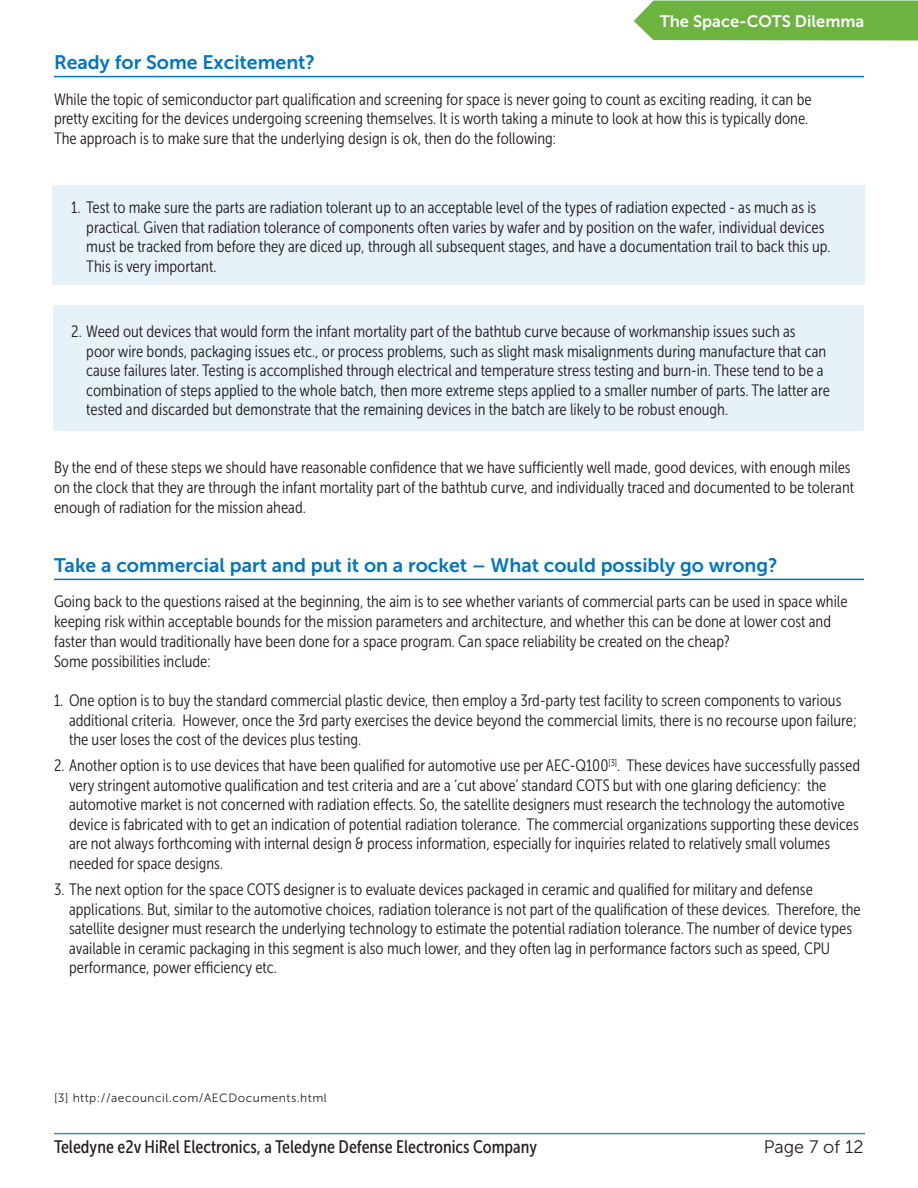
<style>
.page{position:relative;width:918px;height:1188px;background:#fff}
.page>*{position:absolute;margin:0;border:0;box-sizing:border-box;transform-origin:0 0}
.Section_Headings{font:19.5px "Museo Sans 700";color:#0076c0}
.t1{font:18px "Museo Sans Cond 500";color:#231f20}
.t2{font:18px "Museo Sans 300";color:#231f20}
.t3{font:16.5px/19.5px "Museo Sans Cond 300";color:#231f20}
.t4{font:16.5px "Museo Sans 700";color:#fff}
.Numbered_Paragraph{font:12px "Museo Sans 300";letter-spacing:.04em;color:#231f20}
</style>
<div class="page">
<hr style="left:54px;top:1133px;width:811px;height:1px;background:#0077bf">
<div style="left:634px;top:1px;width:284px;height:39px;background:#6cb33f"></div>
<div style="left:52px;top:185px;width:813px;height:100px;background:#e6f1f8"></div>
<div style="left:53px;top:306px;width:811px;height:125px;background:#e6f1f8"></div>
<hr style="left:54px;top:76px;width:810px;height:1px;background:#0076c0">
<hr style="left:54px;top:579px;width:810px;height:1px;background:#0076c0">
<p class="t4" style="left:660px;top:12px;width:206px">The Space-COTS Dilemma</p>
<p class="Section_Headings" style="left:54px;top:52px;width:263px">Ready for Some Excitement?</p>
<p class="t3" style="left:54px;top:89px;width:759px">While the topic of semiconductor part qualification and screening for space is never going to count as exciting reading, it can be pretty exciting for the devices undergoing screening themselves. It is worth taking a minute to look at how this is typically done.<br>The approach is to make sure that the underlying design is ok, then do the following:</p>
<p class="t3" style="left:86px;top:198px;width:746px;text-indent:-15px">1. Test to make sure the parts are radiation tolerant up to an acceptable level of the types of radiation expected - as much as is practical. Given that radiation tolerance of components often varies by wafer and by position on the wafer, individual devices must be tracked from before they are diced up, through all subsequent stages, and have a documentation trail to back this up.<br>This is very important.</p>
<p class="t3" style="left:86px;top:322px;width:745px;text-indent:-15px">2. Weed out devices that would form the infant mortality part of the bathtub curve because of workmanship issues such as<br>poor wire bonds, packaging issues etc., or process problems, such as slight mask misalignments during manufacture that can cause failures later. Testing is accomplished through electrical and temperature stress testing and burn-in. These tend to be a combination of steps applied to the whole batch, then more extreme steps applied to a smaller number of parts. The latter are tested and discarded but demonstrate that the remaining devices in the batch are likely to be robust enough.</p>
<p class="t3" style="left:54px;top:458px;width:802px">By the end of these steps we should have reasonable confidence that we have sufficiently well made, good devices, with enough miles on the clock that they are through the infant mortality part of the bathtub curve, and individually traced and documented to be tolerant enough of radiation for the mission ahead.</p>
<p class="Section_Headings" style="left:54px;top:554px;width:725px">Take a commercial part and put it on a rocket – What could possibly go wrong?</p>
<p class="t3" style="left:54px;top:592px;width:795px">Going back to the questions raised at the beginning, the aim is to see whether variants of commercial parts can be used in space while keeping risk within acceptable bounds for the mission parameters and architecture, and whether this can be done at lower cost and faster than would traditionally have been done for a space program. Can space reliability be created on the cheap?</p>
<p class="t3" style="left:54px;top:652px;width:158px">Some possibilities include:</p>
<p class="t3" style="left:69px;top:691px;width:789px;text-indent:-15px">1. One option is to buy the standard commercial plastic device, then employ a 3rd-party test facility to screen components to various additional criteria. However, once the 3rd party exercises the device beyond the commercial limits, there is no recourse upon failure; the user loses the cost of the devices plus testing.</p>
<p class="t3" style="left:69px;top:756px;width:793px;text-indent:-15px">2. Another option is to use devices that have been qualified for automotive use per AEC-Q100<sup>[3]</sup>. These devices have successfully passed very stringent automotive qualification and test criteria and are a ‘cut above’ standard COTS but with one glaring deficiency: the automotive market is not concerned with radiation effects. So, the satellite designers must research the technology the automotive device is fabricated with to get an indication of potential radiation tolerance. The commercial organizations supporting these devices are not always forthcoming with internal design &amp; process information, especially for inquiries related to relatively small volumes needed for space designs.</p>
<p class="t3" style="left:69px;top:880px;width:793px;text-indent:-15px">3. The next option for the space COTS designer is to evaluate devices packaged in ceramic and qualified for military and defense applications. But, similar to the automotive choices, radiation tolerance is not part of the qualification of these devices. Therefore, the satellite designer must research the underlying technology to estimate the potential radiation tolerance. The number of device types available in ceramic packaging in this segment is also much lower, and they often lag in performance factors such as speed, CPU performance, power efficiency etc.</p>
<p class="Numbered_Paragraph" style="left:54px;top:1091px;width:274px">[3] http://aecouncil.com/AECDocuments.html</p>
<p class="t1" style="left:54px;top:1137px;width:485px">Teledyne e2v HiRel Electronics, a Teledyne Defense Electronics Company</p>
<p class="t2" style="left:764px;top:1137px;width:101px">Page 7 of 12</p>
</div>
